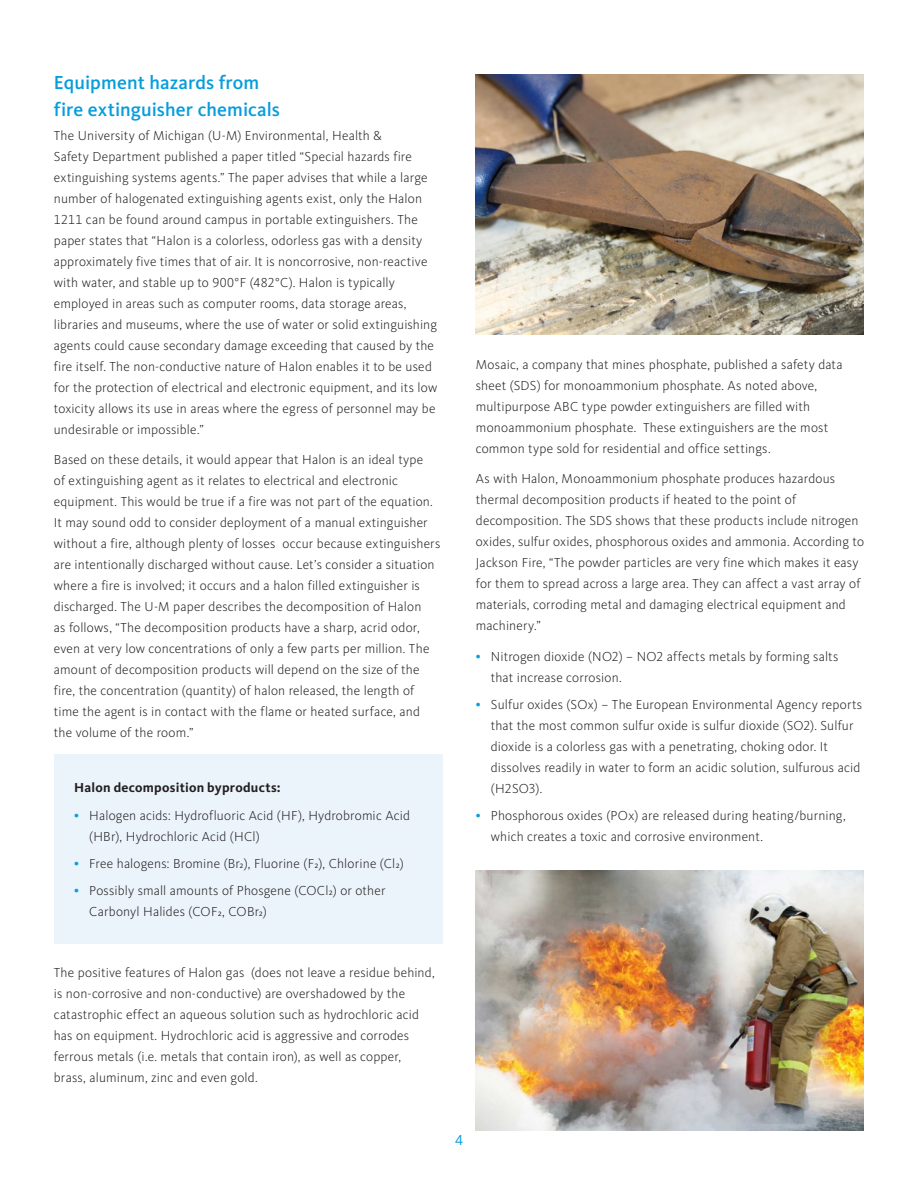
<style>
.page{position:relative;width:918px;height:1188px;background:#fff}
.page>*{position:absolute;margin:0;border:0;box-sizing:border-box;transform-origin:0 0}
.t1{font:500 19.5px/27px "Kievit OT";color:#069ddc}
.t2{font:15px "Kievit OT";color:#069ddc}
.Body{font:300 13.5px/21px "Kievit OT";letter-spacing:.01em;color:#231f20}
.t3{font:700 13.5px "Kievit OT";letter-spacing:.02em;color:#231f20}
.s1{font-weight:500;font-size:12px;color:#069ddc}
</style>
<div class="page">
<div style="left:54px;top:754px;width:388px;height:190px;background:#ebf4fb"></div>
<img style="left:476px;top:74px;width:388px;height:261px">
<img style="left:476px;top:870px;width:388px;height:261px">
<h2 class="t1" style="left:54px;top:69px;width:228px">Equipment hazards from fire extinguisher chemicals</h2>
<p class="Body" style="left:54px;top:125px;width:385px">The University of Michigan (U-M) Environmental, Health &amp;<br>Safety Department published a paper titled “Special hazards fire extinguishing systems agents.” The paper advises that while a large number of halogenated extinguishing agents exist, only the Halon 1211 can be found around campus in portable extinguishers. The paper states that “Halon is a colorless, odorless gas with a density approximately five times that of air. It is noncorrosive, non-reactive with water, and stable up to 900°F (482°C). Halon is typically employed in areas such as computer rooms, data storage areas, libraries and museums, where the use of water or solid extinguishing agents could cause secondary damage exceeding that caused by the fire itself. The non-conductive nature of Halon enables it to be used for the protection of electrical and electronic equipment, and its low toxicity allows its use in areas where the egress of personnel may be undesirable or impossible.”</p>
<p class="Body" style="left:54px;top:449px;width:388px">Based on these details, it would appear that Halon is an ideal type<br>of extinguishing agent as it relates to electrical and electronic equipment. This would be true if a fire was not part of the equation.<br>It may sound odd to consider deployment of a manual extinguisher without a fire, although plenty of losses occur because extinguishers are intentionally discharged without cause. Let’s consider a situation where a fire is involved; it occurs and a halon filled extinguisher is discharged. The U-M paper describes the decomposition of Halon<br>as follows, “The decomposition products have a sharp, acrid odor, even at very low concentrations of only a few parts per million. The amount of decomposition products will depend on the size of the fire, the concentration (quantity) of halon released, the length of time the agent is in contact with the flame or heated surface, and the volume of the room.”</p>
<h3 class="t3" style="left:74px;top:780px;width:208px">Halon decomposition byproducts:</h3>
<p class="Body" style="left:89px;top:805px;width:322px;text-indent:-15px"><span class="s1">•</span> Halogen acids: Hydrofluoric Acid (HF), Hydrobromic Acid (HBr), Hydrochloric Acid (HCl)</p>
<p class="Body" style="left:74px;top:853px;width:331px"><span class="s1">•</span> Free halogens: Bromine (Br2), Fluorine (F2), Chlorine (Cl2)</p>
<p class="Body" style="left:89px;top:880px;width:298px;text-indent:-15px"><span class="s1">•</span> Possibly small amounts of Phosgene (COCl2) or other<br>Carbonyl Halides (COF2, COBr2)</p>
<p class="Body" style="left:54px;top:962px;width:382px">The positive features of Halon gas (does not leave a residue behind, is non-corrosive and non-conductive) are overshadowed by the catastrophic effect an aqueous solution such as hydrochloric acid has on equipment. Hydrochloric acid is aggressive and corrodes ferrous metals (i.e. metals that contain iron), as well as copper, brass, aluminum, zinc and even gold.</p>
<p class="Body" style="left:476px;top:354px;width:368px">Mosaic, a company that mines phosphate, published a safety data sheet (SDS) for monoammonium phosphate. As noted above, multipurpose ABC type powder extinguishers are filled with monoammonium phosphate. These extinguishers are the most common type sold for residential and office settings.</p>
<p class="Body" style="left:476px;top:468px;width:390px">As with Halon, Monoammonium phosphate produces hazardous thermal decomposition products if heated to the point of decomposition. The SDS shows that these products include nitrogen oxides, sulfur oxides, phosphorous oxides and ammonia. According to Jackson Fire, “The powder particles are very fine which makes it easy for them to spread across a large area. They can affect a vast array of materials, corroding metal and damaging electrical equipment and machinery.”</p>
<p class="Body" style="left:491px;top:646px;width:349px;text-indent:-15px"><span class="s1">•</span> Nitrogen dioxide (NO2) – NO2 affects metals by forming salts that increase corrosion.</p>
<p class="Body" style="left:491px;top:694px;width:373px;text-indent:-15px"><span class="s1">•</span> Sulfur oxides (SOx) – The European Environmental Agency reports that the most common sulfur oxide is sulfur dioxide (SO2). Sulfur dioxide is a colorless gas with a penetrating, choking odor. It dissolves readily in water to form an acidic solution, sulfurous acid (H2SO3).</p>
<p class="Body" style="left:491px;top:805px;width:356px;text-indent:-15px"><span class="s1">•</span> Phosphorous oxides (POx) are released during heating/burning, which creates a toxic and corrosive environment.</p>
<p class="t2" style="left:455px;top:1131px;width:9px">4</p>
</div>
